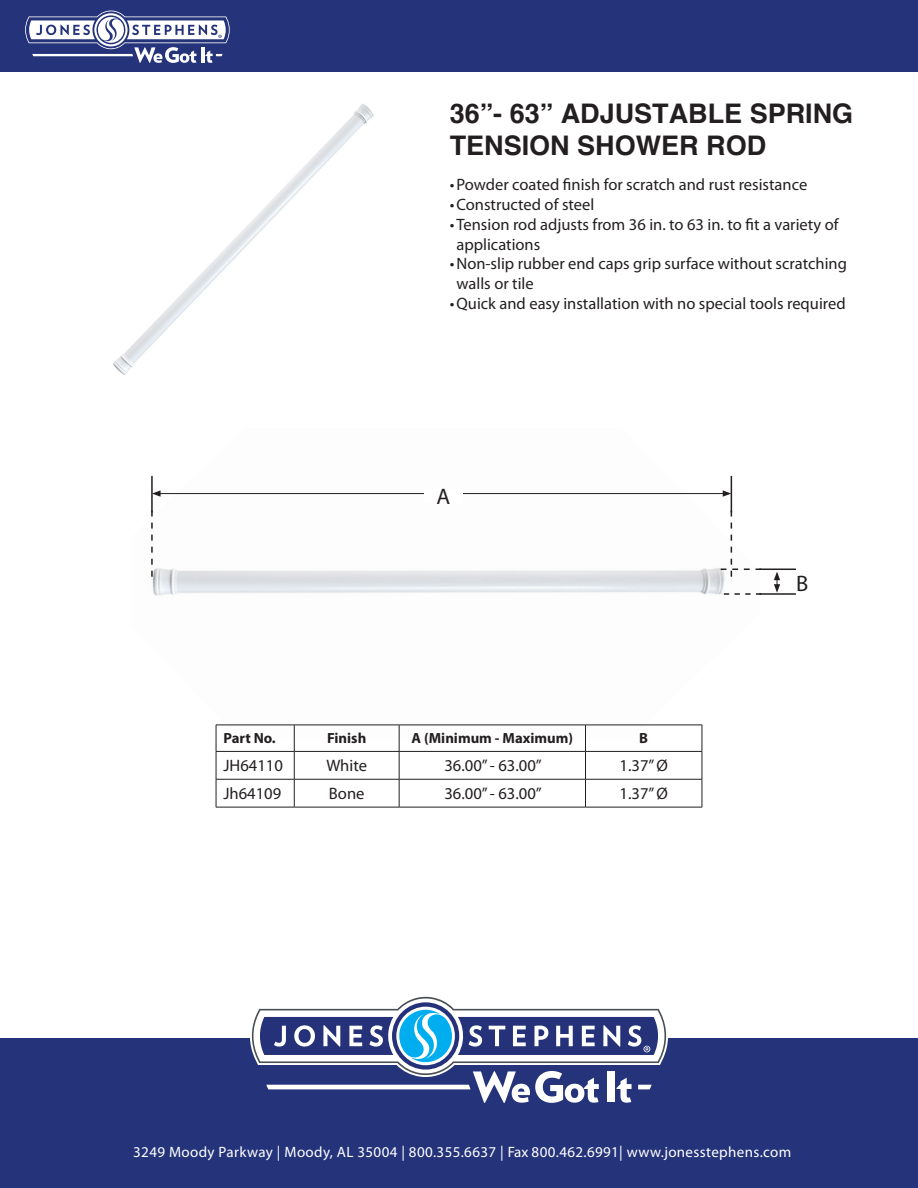
<style>
.page{position:relative;width:918px;height:1188px;background:#fff}
.page>*{position:absolute;margin:0;border:0;box-sizing:border-box;transform-origin:0 0}
.t1{font:700 27px/32.4px "Helvetica";color:#231f20}
.t2{font:22.5px "Myriad Pro";color:#231f20}
.t3{font:16.5px/19.8px "Myriad Pro";color:#231f20}
.t4{font:15px "Myriad Pro";letter-spacing:.025em;color:#fff}
.t5{font:700 14.7px "Myriad Pro";color:#231f20}
</style>
<div class="page">
<div style="left:0;top:1039px;width:918px;height:149px;background:#24337a"></div>
<div style="left:0;top:0;width:918px;height:72px;background:#24337a"></div>
<svg style="left:25px;top:11px;width:205px;height:52px"></svg>
<svg style="left:250px;top:996px;width:418px;height:107px"></svg>
<img style="left:151px;top:475px;width:582px;height:265px">
<img style="left:113px;top:104px;width:261px;height:271px">
<hr style="left:216px;top:725px;width:78px;height:1px;background:#231f20">
<hr style="left:294px;top:725px;width:105px;height:1px;background:#231f20">
<svg style="left:294px;top:725px;width:1px;height:82px"></svg>
<hr style="left:399px;top:725px;width:187px;height:1px;background:#231f20">
<svg style="left:399px;top:725px;width:1px;height:82px"></svg>
<hr style="left:586px;top:725px;width:116px;height:1px;background:#231f20">
<svg style="left:585px;top:725px;width:1px;height:82px"></svg>
<svg style="left:702px;top:725px;width:1px;height:82px"></svg>
<hr style="left:216px;top:807px;width:78px;height:1px;background:#231f20">
<hr style="left:294px;top:807px;width:105px;height:1px;background:#231f20">
<hr style="left:216px;top:751px;width:78px;height:1px;background:#231f20">
<svg style="left:216px;top:725px;width:1px;height:82px"></svg>
<hr style="left:294px;top:751px;width:105px;height:1px;background:#231f20">
<hr style="left:399px;top:751px;width:187px;height:1px;background:#231f20">
<hr style="left:586px;top:751px;width:116px;height:1px;background:#231f20">
<hr style="left:216px;top:779px;width:78px;height:1px;background:#231f20">
<hr style="left:294px;top:779px;width:105px;height:1px;background:#231f20">
<hr style="left:399px;top:779px;width:187px;height:1px;background:#231f20">
<hr style="left:586px;top:779px;width:116px;height:1px;background:#231f20">
<hr style="left:399px;top:807px;width:187px;height:1px;background:#231f20">
<hr style="left:586px;top:807px;width:116px;height:1px;background:#231f20">
<hr style="left:158px;top:493px;width:567px;height:1px;background:#231f20">
<svg style="left:723px;top:490px;width:8px;height:7px"></svg>
<svg style="left:153px;top:490px;width:8px;height:7px"></svg>
<div style="left:424px;top:489px;width:39px;height:13px;background:#fff"></div>
<svg style="left:151px;top:512px;width:2px;height:65px"></svg>
<svg style="left:721px;top:511px;width:40px;height:66px"></svg>
<svg style="left:724px;top:593px;width:35px;height:2px"></svg>
<svg style="left:774px;top:572px;width:6px;height:21px"></svg>
<hr style="left:151px;top:476px;width:2px;height:36px;background:#231f20">
<hr style="left:731px;top:476px;width:1px;height:36px;background:#231f20">
<hr style="left:759px;top:569px;width:37px;height:1px;background:#231f20">
<hr style="left:759px;top:593px;width:37px;height:2px;background:#231f20">
<h1 class="t1" style="left:450px;top:96px;width:405px">36”- 63” ADJUSTABLE SPRING<br>TENSION SHOWER ROD</h1>
<p class="t3" style="left:450px;top:174px;width:359px">•Powder coated finish for scratch and rust resistance</p>
<p class="t3" style="left:450px;top:194px;width:146px">•Constructed of steel</p>
<p class="t3" style="left:457px;top:214px;width:384px;text-indent:-7px">• Tension rod adjusts from 36 in. to 63 in. to fit a variety of applications</p>
<p class="t3" style="left:457px;top:254px;width:392px;text-indent:-7px">•Non-slip rubber end caps grip surface without scratching walls or tile</p>
<p class="t3" style="left:450px;top:293px;width:397px">•Quick and easy installation with no special tools required</p>
<h2 class="t2" style="left:436px;top:483px;width:15px">A</h2>
<p class="t5" style="left:223px;top:729px;width:54px">Part No.</p>
<p class="t5" style="left:327px;top:729px;width:41px">Finish</p>
<p class="t5" style="left:411px;top:729px;width:163px">A (Minimum - Maximum)</p>
<p class="t5" style="left:639px;top:729px;width:10px">B</p>
<p class="t3" style="left:223px;top:756px;width:61px">JH64110</p>
<p class="t3" style="left:326px;top:756px;width:42px">White</p>
<p class="t3" style="left:444px;top:756px;width:99px">36.00” - 63.00”</p>
<p class="t3" style="left:620px;top:756px;width:50px">1.37” Ø</p>
<p class="t3" style="left:223px;top:783px;width:59px">Jh64109</p>
<p class="t3" style="left:329px;top:783px;width:37px">Bone</p>
<p class="t3" style="left:444px;top:783px;width:99px">36.00” - 63.00”</p>
<p class="t3" style="left:620px;top:783px;width:50px">1.37” Ø</p>
<h2 class="t2" style="left:796px;top:569px;width:14px">B</h2>
<p class="t4" style="left:133px;top:1142px;width:660px">3249 Moody Parkway | Moody, AL 35004 | 800.355.6637 | Fax 800.462.6991| www.jonesstephens.com</p>
</div>
